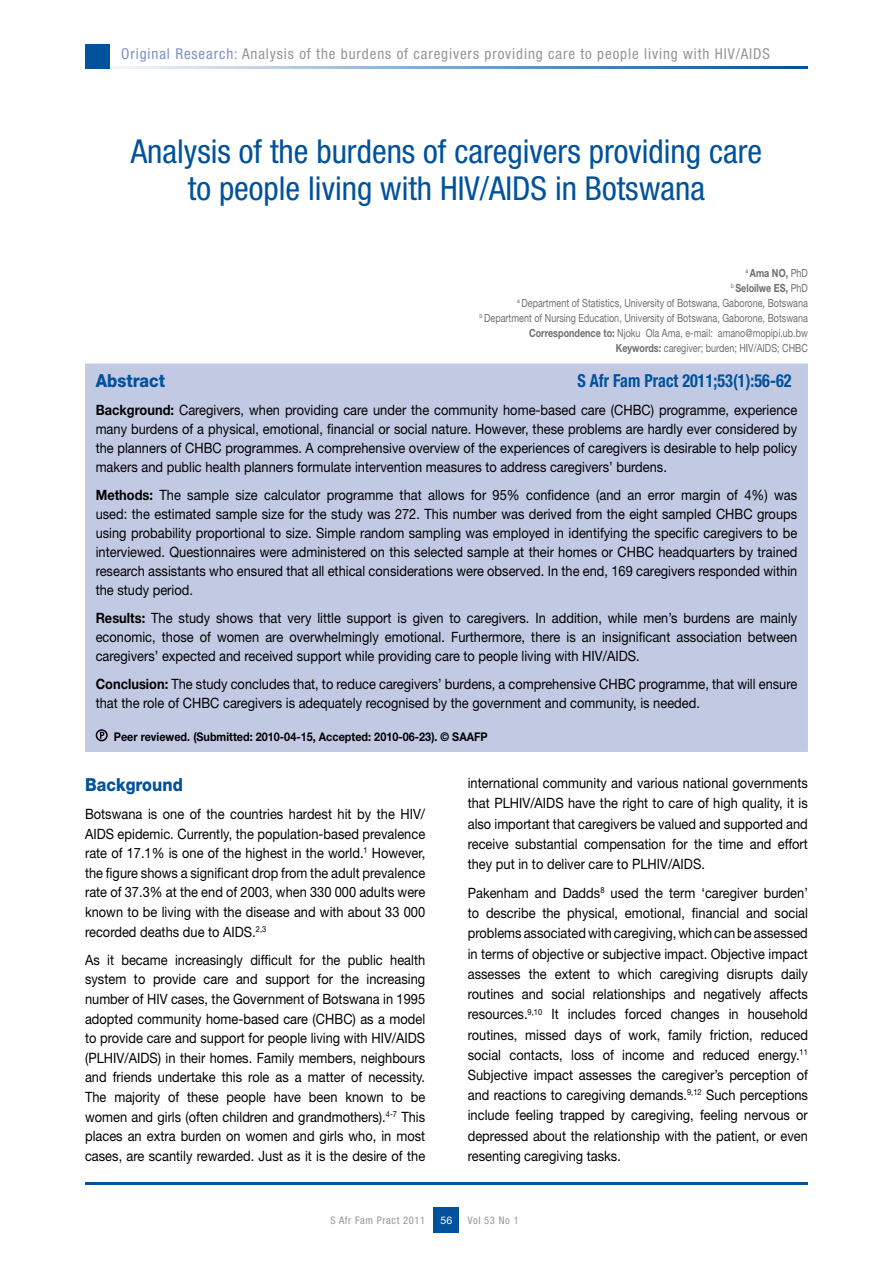
<style>
.page{position:relative;width:893px;height:1263px;background:#fff}
.page>*{position:absolute;margin:0;border:0;box-sizing:border-box;transform-origin:0 0}
.t1{font:condensed 33px/37.5px "Helvetica Neue LT Std";color:#00529c;text-align:center}
.t2{font:700 condensed 18px "Helvetica Neue LT Std";color:#00529c;scale:.9 1}
.t3{font:800 18px "Helvetica Neue LT Std";color:#00529c;scale:.9 1}
.t4{font:condensed 15px "Helvetica Neue LT Std";letter-spacing:.06em;color:#939598}
.t5{font:14.25px/20.2px "Helvetica Neue LT Std";color:#000;text-align:justify;scale:.9 1}
.t6{font:700 12px "Helvetica Neue LT Std";color:#000;scale:.9 1}
.t7{font:11.25px/15px "Helvetica Neue LT Std";color:#6d6e71;text-align:right;scale:.8 1}
.t8{font:condensed 10.5px "Helvetica Neue LT Std";letter-spacing:.06em;color:#939598}
.t9{font:10.5px "Helvetica Neue LT Std";color:#fff}
.s1{color:#7c91c4}
.s2{font-weight:700}
</style>
<div class="page">
<hr style="left:85px;top:66px;width:723px;height:2px;background:#00529c">
<div style="left:85px;top:44px;width:24px;height:24px;background:#00529c"></div>
<div style="left:434px;top:1208px;width:25px;height:25px;background:#00529c"></div>
<hr style="left:85px;top:1182px;width:723px;height:2px;background:#00529c">
<div style="left:85px;top:364px;width:723px;height:388px;background:#c2cae3"></div>
<div style="left:96px;top:729px;width:12px;height:12px;border:2px solid #000;border-radius:50%"></div>
<svg style="left:100px;top:732px;width:4px;height:7px"></svg>
<p class="t4" style="left:121px;top:45px;width:650px"><span class="s1">Original Research:</span> Analysis of the burdens of caregivers providing care to people living with HIV/AIDS</p>
<h1 class="t1" style="left:131px;top:132px;width:633px">Analysis of the burdens of caregivers providing care to people living with HIV/AIDS in Botswana</h1>
<p class="t7" style="left:480px;top:265px;width:412px"><sup>a</sup> <span class="s2">Ama NO,</span> PhD<br><sup>b</sup> <span class="s2">Seloilwe ES,</span> PhD<br><sup>a</sup> Department of Statistics, University of Botswana, Gaborone, Botswana<br><sup>b</sup> Department of Nursing Education, University of Botswana, Gaborone, Botswana <span class="s2">Correspondence to:</span> Njoku Ola Ama, e-mail: amano@mopipi.ub.bw<br><span class="s2">Keywords:</span> caregiver; burden; HIV/AIDS; CHBC</p>
<p class="t3" style="left:96px;top:370px;width:79px">Abstract</p>
<p class="t2" style="left:577px;top:370px;width:239px">S Afr Fam Pract 2011;53(1):56-62</p>
<p class="t5" style="left:96px;top:400px;width:781px;line-height:19px"><span class="s2">Background:</span> Caregivers, when providing care under the community home-based care (CHBC) programme, experience many burdens of a physical, emotional, financial or social nature. However, these problems are hardly ever considered by the planners of CHBC programmes. A comprehensive overview of the experiences of caregivers is desirable to help policy makers and public health planners formulate intervention measures to address caregivers’ burdens.</p>
<p class="t5" style="left:96px;top:485px;width:781px;line-height:19px"><span class="s2">Methods:</span> The sample size calculator programme that allows for 95% confidence (and an error margin of 4%) was used: the estimated sample size for the study was 272. This number was derived from the eight sampled CHBC groups using probability proportional to size. Simple random sampling was employed in identifying the specific caregivers to be interviewed. Questionnaires were administered on this selected sample at their homes or CHBC headquarters by trained research assistants who ensured that all ethical considerations were observed. In the end, 169 caregivers responded within the study period.</p>
<p class="t5" style="left:96px;top:608px;width:781px;line-height:19px"><span class="s2">Results:</span> The study shows that very little support is given to caregivers. In addition, while men’s burdens are mainly economic, those of women are overwhelmingly emotional. Furthermore, there is an insignificant association between caregivers’ expected and received support while providing care to people living with HIV/AIDS.</p>
<p class="t5" style="left:96px;top:674px;width:781px;line-height:19px"><span class="s2">Conclusion:</span> The study concludes that, to reduce caregivers’ burdens, a comprehensive CHBC programme, that will ensure that the role of CHBC caregivers is adequately recognised by the government and community, is needed.</p>
<p class="t6" style="left:114px;top:730px;width:417px">Peer reviewed. (Submitted: 2010-04-15, Accepted: 2010-06-23). © SAAFP</p>
<p class="t3" style="left:85px;top:774px;width:110px">Background</p>
<p class="t5" style="left:85px;top:804px;width:380px;line-height:19.6px">Botswana is one of the countries hardest hit by the HIV/ AIDS epidemic. Currently, the population-based prevalence rate of 17.1% is one of the highest in the world.<sup>1</sup> However, the figure shows a significant drop from the adult prevalence rate of 37.3% at the end of 2003, when 330 000 adults were known to be living with the disease and with about 33 000 recorded deaths due to AIDS.<sup>2,3</sup></p>
<p class="t5" style="left:85px;top:950px;width:379px;line-height:19.6px">As it became increasingly difficult for the public health system to provide care and support for the increasing number of HIV cases, the Government of Botswana in 1995 adopted community home-based care (CHBC) as a model to provide care and support for people living with HIV/AIDS (PLHIV/AIDS) in their homes. Family members, neighbours and friends undertake this role as a matter of necessity.<br>The majority of these people have been known to be women and girls (often children and grandmothers).<sup>4-7</sup> This places an extra burden on women and girls who, in most cases, are scantily rewarded. Just as it is the desire of the</p>
<p class="t5" style="left:468px;top:773px;width:379px">international community and various national governments that PLHIV/AIDS have the right to care of high quality, it is also important that caregivers be valued and supported and receive substantial compensation for the time and effort they put in to deliver care to PLHIV/AIDS.</p>
<p class="t5" style="left:468px;top:882px;width:380px">Pakenham and Dadds<sup>8</sup> used the term ‘caregiver burden’ to describe the physical, emotional, financial and social problems associated with caregiving, which can be assessed in terms of objective or subjective impact. Objective impact assesses the extent to which caregiving disrupts daily routines and social relationships and negatively affects resources.<sup>9,10</sup> It includes forced changes in household routines, missed days of work, family friction, reduced social contacts, loss of income and reduced energy.<sup>11<br></sup>Subjective impact assesses the caregiver’s perception of and reactions to caregiving demands.<sup>9,12</sup> Such perceptions include feeling trapped by caregiving, feeling nervous or depressed about the relationship with the patient, or even resenting caregiving tasks.</p>
<p class="t8" style="left:330px;top:1214px;width:96px">S Afr Fam Pract 2011</p>
<p class="t9" style="left:441px;top:1214px;width:13px">56</p>
<p class="t8" style="left:468px;top:1214px;width:52px">Vol 53 No 1</p>
</div>
